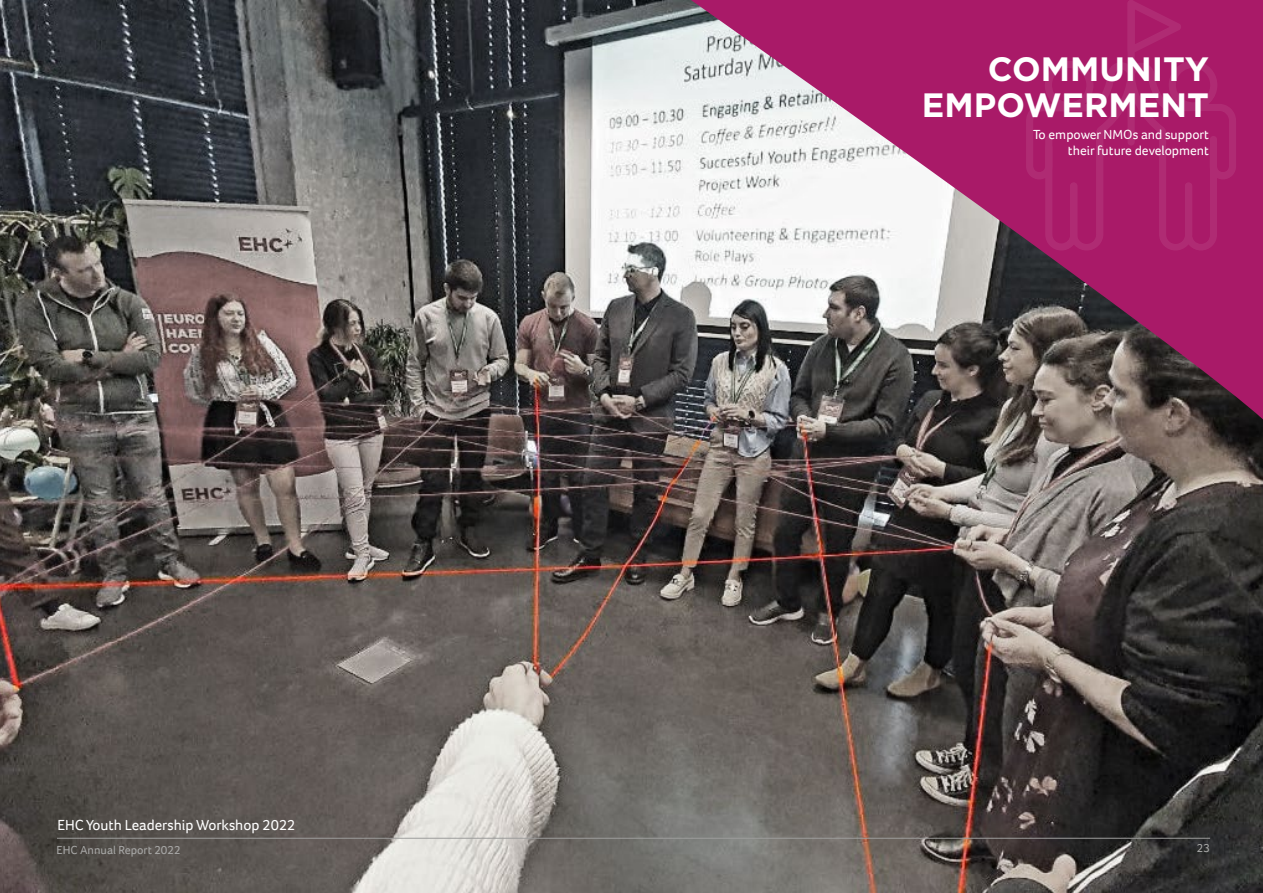
<style>
.page{position:relative;width:1263px;height:893px;background:#fff}
.page>*{position:absolute;margin:0;border:0;box-sizing:border-box;transform-origin:0 0}
.t1{font:700 33.75px/36px "Gotham";color:#fff;text-align:right}
.t2{font:15px "Foco";color:#fff}
.t3{font:13.5px/16.2px "Foco";color:#fff;text-align:right}
.t4{font:12px "Foco";color:#a8a8a7}
</style>
<div class="page">
<img style="left:0;top:0;width:1263px;height:893px">
<hr style="left:57px;top:838px;width:1153px;height:1px;background:#9d9d9c">
<svg style="left:673px;top:0;width:590px;height:434px"></svg>
<div style="left:983px;top:61px;width:233px;height:28px;background:#a91a68"></div>
<div style="left:917px;top:97px;width:299px;height:28px;background:#a91a68"></div>
<svg style="left:1026px;top:0;width:210px;height:251px;background:#aa1d6a"></svg>
<h1 class="t1" style="left:922px;top:51px;width:289px">COMMUNITY<br>EMPOWERMENT</h1>
<p class="t3" style="left:1033px;top:126px;width:177px">To empower NMOs and support their future development</p>
<p class="t2" style="left:57px;top:815px;width:240px">EHC Youth Leadership Workshop 2022</p>
<p class="t4" style="left:57px;top:841px;width:126px">EHC Annual Report 2022</p>
<p class="t4" style="left:1197px;top:840px;width:15px">23</p>
</div>
